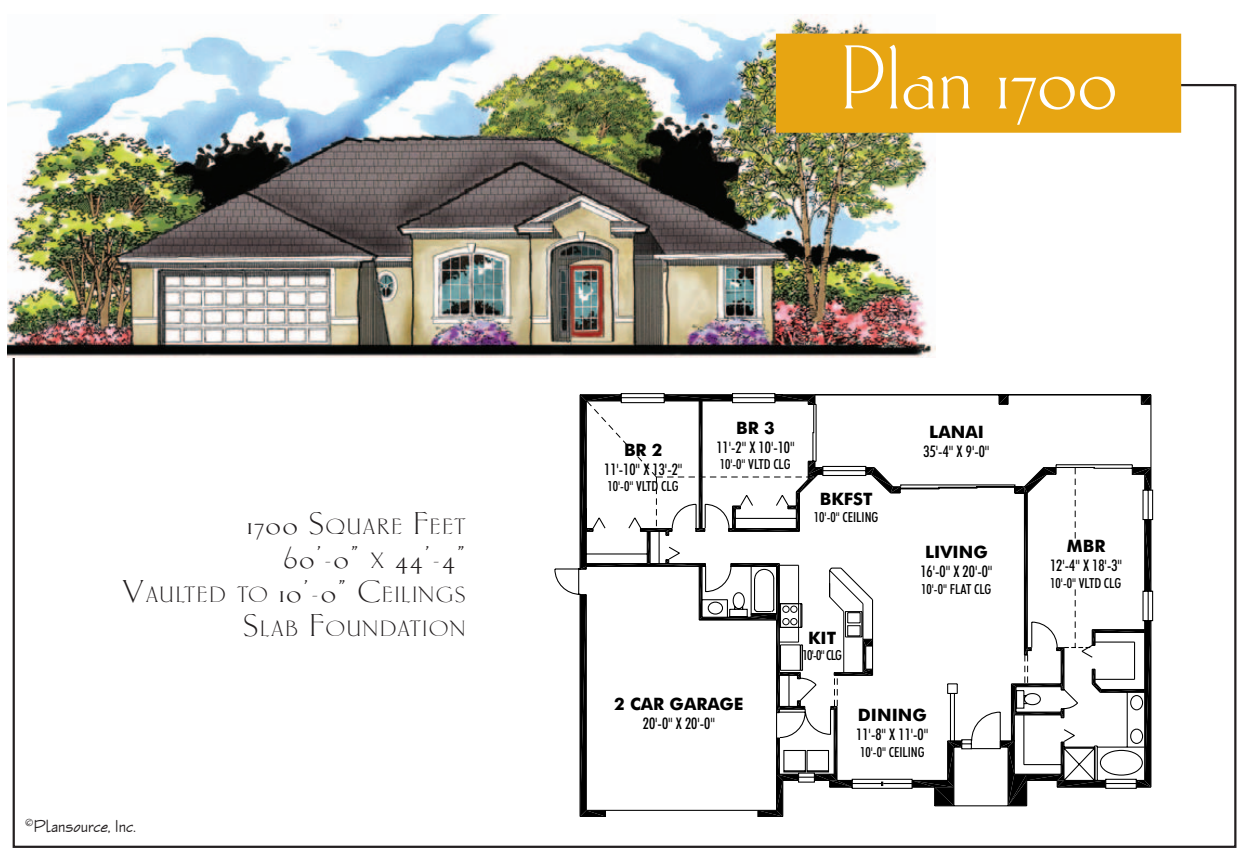
<style>
.page{position:relative;width:1250px;height:861px;background:#fff}
.page>*{position:absolute;margin:0;border:0;box-sizing:border-box;transform-origin:0 0}
.t1{font:94.5px "Carlton Let Plain";letter-spacing:.01em;color:#fff}
.t2{font:32.62px "Carlton Let Plain";color:#231f20;scale:1.1 1}
.t3{font:22.72px/33.8px "Carlton Let Plain";letter-spacing:.07em;color:#231f20;text-align:right;scale:1.1 1}
.t4{font:18px "Enviro D";color:#231f20}
.t5{font:700 17.1px "Futura BT";color:#000}
.t6{font:500 condensed 15.97px "Futura BT";color:#000}
.t7{font:500 condensed 13.95px "Futura BT";color:#000}
.s1{font-size:32.62px}
.s2{font-size:22.72px}
</style>
<div class="page">
<svg style="left:554px;top:393px;width:598px;height:423px"></svg>
<svg style="left:900px;top:466px;width:147px;height:345px"></svg>
<svg style="left:998px;top:394px;width:9px;height:10px"></svg>
<svg style="left:1141px;top:394px;width:9px;height:10px"></svg>
<svg style="left:912px;top:740px;width:49px;height:65px"></svg>
<svg style="left:580px;top:394px;width:320px;height:422px"></svg>
<svg style="left:1000px;top:467px;width:150px;height:338px"></svg>
<img style="left:8px;top:15px;width:927px;height:342px">
<div style="left:775px;top:34px;width:405px;height:99px;background:#e7a512"></div>
<h3 class="t3" style="left:247px;top:510px;width:200px"><span class="s1">1700 S</span>QUARE <span class="s1">F</span>EET</h3>
<h2 class="t2" style="left:284px;top:541px;width:167px">60’-0” <span class="s2">X</span> 44’-4”</h2>
<h3 class="t3" style="left:123px;top:578px;width:313px"><span class="s1">V</span>AULTED TO <span class="s1">10’-0” C</span>EILINGS<br><span class="s1">S</span>LAB <span class="s1">F</span>OUNDATION</h3>
<p class="t4" style="left:25px;top:816px;width:112px"><sup>©</sup>Plansource, Inc.</p>
<h1 class="t1" style="left:839px;top:31px;width:278px">Plan 1700</h1>
<p class="t5" style="left:624px;top:439px;width:40px">BR 2</p>
<p class="t6" style="left:604px;top:459px;width:80px">11'-10" X 13'-2"</p>
<p class="t7" style="left:607px;top:478px;width:73px">10'-0" VLTD CLG</p>
<p class="t5" style="left:736px;top:417px;width:40px">BR 3</p>
<p class="t6" style="left:716px;top:437px;width:80px">11'-2" X 10'-10"</p>
<p class="t7" style="left:719px;top:456px;width:73px">10'-0" VLTD CLG</p>
<p class="t5" style="left:819px;top:489px;width:54px">BKFST</p>
<p class="t7" style="left:813px;top:508px;width:66px">10'-0" CEILING</p>
<p class="t5" style="left:929px;top:421px;width:56px">LANAI</p>
<p class="t6" style="left:923px;top:442px;width:67px">35'-4" X 9'-0"</p>
<p class="t5" style="left:925px;top:541px;width:64px">LIVING</p>
<p class="t6" style="left:920px;top:561px;width:74px">16'-0" X 20'-0"</p>
<p class="t7" style="left:921px;top:580px;width:72px">10'-0" FLAT CLG</p>
<p class="t5" style="left:614px;top:693px;width:131px">2 CAR GARAGE</p>
<p class="t6" style="left:642px;top:713px;width:74px">20'-0" X 20'-0"</p>
<p class="t5" style="left:808px;top:627px;width:29px">KIT</p>
<p class="t7" style="left:802px;top:647px;width:41px">10'-0" CLG</p>
<p class="t5" style="left:857px;top:704px;width:70px">DINING</p>
<p class="t6" style="left:856px;top:724px;width:74px">11'-8" X 11'-0"</p>
<p class="t7" style="left:860px;top:743px;width:66px">10'-0" CEILING</p>
<p class="t5" style="left:1066px;top:535px;width:40px">MBR</p>
<p class="t6" style="left:1049px;top:555px;width:74px">12'-4" X 18'-3"</p>
<p class="t7" style="left:1050px;top:574px;width:73px">10'-0" VLTD CLG</p>
</div>
